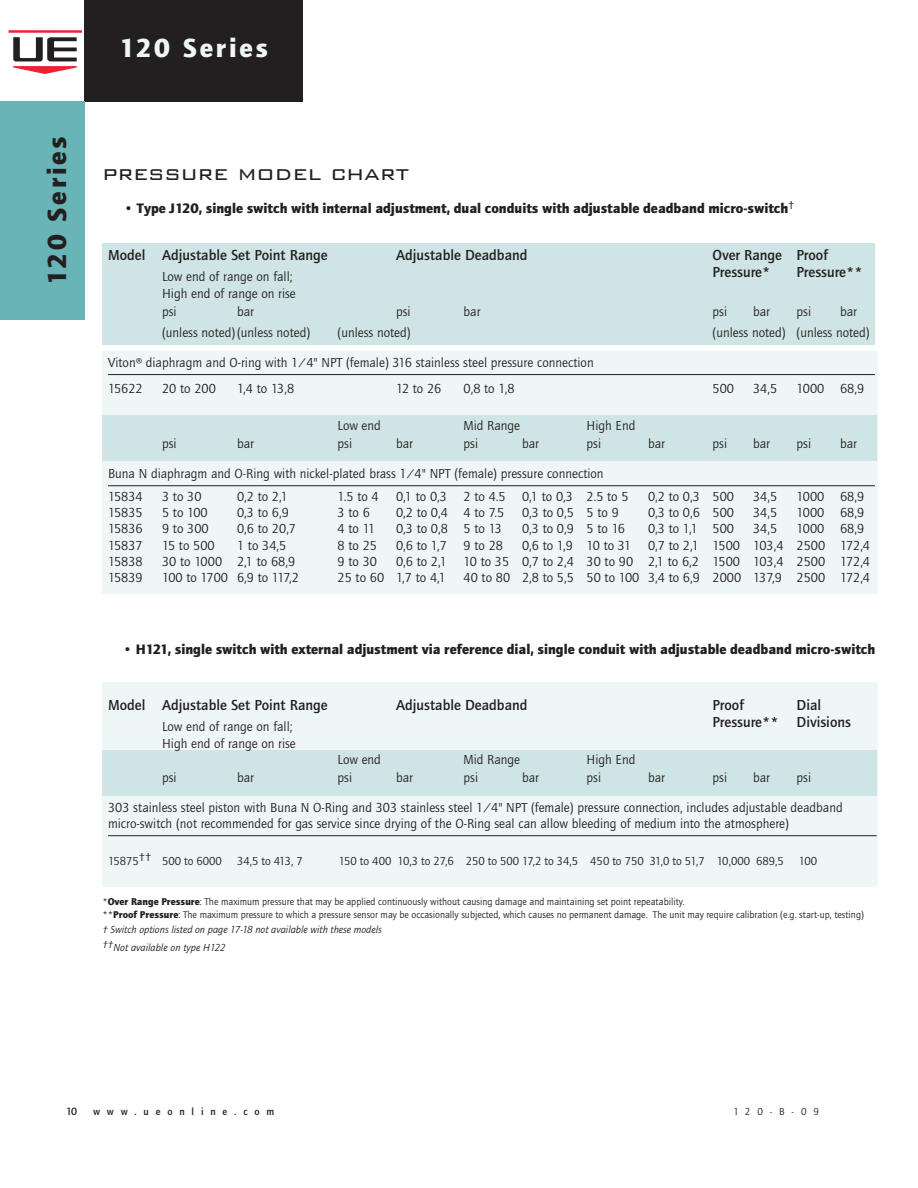
<style>
.page{position:relative;width:918px;height:1188px;background:#fff}
.page>*{position:absolute;margin:0;border:0;box-sizing:border-box;transform-origin:0 0}
.t1{font:900 27px "Quay Sans ITC";letter-spacing:.1em;color:#eef6f6}
.t2{font:900 27px "Quay Sans ITC";letter-spacing:.1em;color:#231f20}
.t3{font:300 25.5px "Bank Gothic BT";color:#231f20}
.t4{font:15px "Quay Sans Md ITC";color:#231f20}
.t5{font:900 14.25px "Quay Sans ITC";color:#231f20}
.t6{font:13.5px/18px "Quay Sans ITC";color:#231f20}
.t7{font:12px "Quay Sans ITC";color:#231f20}
.t8{font:10.8px "Quay Sans Md ITC";color:#231f20}
.t9{font:italic 10.5px/18.5px "Quay Sans ITC";color:#231f20}
.t10{font:10.5px "Quay Sans Md ITC";letter-spacing:.65em;color:#231f20}
.t11{font:10.5px "Quay Sans ITC";color:#231f20}
.t12{font:10.2px/12.3px "Quay Sans ITC";color:#231f20}
.s1{font-weight:900}
</style>
<div class="page">
<div style="left:85px;top:0;width:218px;height:101px;background:#231f20"></div>
<div style="left:0;top:101px;width:85px;height:219px;background:#68b4b6"></div>
<div style="left:102px;top:682px;width:776px;height:204px;background:#eef6f6"></div>
<div style="left:102px;top:750px;width:775px;height:45px;background:#cfe4e5"></div>
<div style="left:102px;top:352px;width:776px;height:242px;background:#eef6f6"></div>
<div style="left:102px;top:415px;width:775px;height:45px;background:#cfe4e5"></div>
<div style="left:102px;top:243px;width:773px;height:102px;background:#cfe4e5"></div>
<hr style="left:108px;top:374px;width:767px;height:1px;background:#231f20">
<hr style="left:108px;top:485px;width:767px;height:1px;background:#231f20">
<hr style="left:108px;top:835px;width:769px;height:1px;background:#231f20">
<hr style="left:9px;top:30px;width:73px;height:3px;background:#ee2132">
<svg style="left:13px;top:37px;width:64px;height:37px"></svg>
<h1 class="t2" style="left:41px;top:285px;width:150px;rotate:-90deg">120 Series</h1>
<h1 class="t1" style="left:120px;top:32px;width:150px">120 Series</h1>
<h2 class="t3" style="left:102px;top:160px;width:308px">pressure model chart</h2>
<p class="t5" style="left:124px;top:200px;width:672px">• Type J120, single switch with internal adjustment, dual conduits with adjustable deadband micro-switch<sup>†</sup></p>
<p class="t4" style="left:108px;top:247px;width:221px">Model Adjustable Set Point Range</p>
<p class="t4" style="left:396px;top:247px;width:133px">Adjustable Deadband</p>
<p class="t4" style="left:713px;top:247px;width:117px">Over Range Proof</p>
<p class="t6" style="left:162px;top:268px;width:132px">Low end of range on fall;</p>
<p class="t4" style="left:713px;top:263px;width:59px">Pressure*</p>
<p class="t4" style="left:797px;top:263px;width:68px">Pressure**</p>
<p class="t6" style="left:162px;top:284px;width:135px">High end of range on rise psi</p>
<p class="t6" style="left:237px;top:302px;width:18px">bar</p>
<p class="t6" style="left:396px;top:302px;width:16px">psi</p>
<p class="t6" style="left:464px;top:302px;width:18px">bar</p>
<p class="t6" style="left:713px;top:302px;width:16px">psi</p>
<p class="t6" style="left:753px;top:302px;width:18px">bar</p>
<p class="t6" style="left:797px;top:302px;width:16px">psi</p>
<p class="t6" style="left:840px;top:302px;width:18px">bar</p>
<p class="t6" style="left:162px;top:324px;width:150px">(unless noted) (unless noted)</p>
<p class="t6" style="left:338px;top:324px;width:75px">(unless noted)</p>
<p class="t6" style="left:713px;top:324px;width:159px">(unless noted) (unless noted)</p>
<p class="t6" style="left:108px;top:350px;width:487px;line-height:26.2px">Viton® diaphragm and O-ring with 1/4" NPT (female) 316 stainless steel pressure connection<br>15622</p>
<p class="t6" style="left:162px;top:380px;width:55px">20 to 200</p>
<p class="t6" style="left:237px;top:380px;width:59px">1,4 to 13,8</p>
<p class="t6" style="left:396px;top:380px;width:47px">12 to 26</p>
<p class="t6" style="left:464px;top:380px;width:52px">0,8 to 1,8</p>
<p class="t6" style="left:713px;top:380px;width:23px">500</p>
<p class="t6" style="left:753px;top:380px;width:26px">34,5</p>
<p class="t6" style="left:797px;top:380px;width:69px">1000 68,9</p>
<p class="t6" style="left:338px;top:417px;width:45px">Low end</p>
<p class="t6" style="left:464px;top:417px;width:58px">Mid Range</p>
<p class="t6" style="left:587px;top:417px;width:50px">High End</p>
<p class="t6" style="left:162px;top:435px;width:16px">psi</p>
<p class="t6" style="left:237px;top:435px;width:18px">bar</p>
<p class="t6" style="left:338px;top:435px;width:16px">psi</p>
<p class="t6" style="left:396px;top:435px;width:18px">bar</p>
<p class="t6" style="left:464px;top:435px;width:16px">psi</p>
<p class="t6" style="left:522px;top:435px;width:18px">bar</p>
<p class="t6" style="left:587px;top:435px;width:16px">psi</p>
<p class="t6" style="left:648px;top:435px;width:18px">bar</p>
<p class="t6" style="left:713px;top:435px;width:16px">psi</p>
<p class="t6" style="left:753px;top:435px;width:18px">bar</p>
<p class="t6" style="left:797px;top:435px;width:16px">psi</p>
<p class="t6" style="left:840px;top:435px;width:18px">bar</p>
<p class="t6" style="left:108px;top:462px;width:497px;line-height:23px">Buna N diaphragm and O-Ring with nickel-plated brass 1/4" NPT (female) pressure connection<br>15834</p>
<p class="t6" style="left:162px;top:488px;width:41px">3 to 30</p>
<p class="t6" style="left:237px;top:488px;width:52px">0,2 to 2,1</p>
<p class="t6" style="left:338px;top:488px;width:43px">1.5 to 4</p>
<p class="t6" style="left:396px;top:488px;width:234px">0,1 to 0,3 2 to 4.5 0,1 to 0,3 2.5 to 5</p>
<p class="t6" style="left:648px;top:488px;width:88px">0,2 to 0,3 500</p>
<p class="t6" style="left:753px;top:488px;width:26px">34,5</p>
<p class="t6" style="left:797px;top:488px;width:69px">1000 68,9</p>
<p class="t6" style="left:108px;top:504px;width:36px">15835</p>
<p class="t6" style="left:162px;top:504px;width:47px">5 to 100</p>
<p class="t6" style="left:237px;top:504px;width:53px">0,3 to 6,9</p>
<p class="t6" style="left:338px;top:504px;width:34px">3to6</p>
<p class="t6" style="left:396px;top:504px;width:110px">0,2 to 0,4 4 to 7.5</p>
<p class="t6" style="left:522px;top:504px;width:98px">0,3 to 0,5 5 to 9</p>
<p class="t6" style="left:648px;top:504px;width:88px">0,3 to 0,6 500</p>
<p class="t6" style="left:753px;top:504px;width:26px">34,5</p>
<p class="t6" style="left:797px;top:504px;width:69px">1000 68,9</p>
<p class="t6" style="left:108px;top:520px;width:36px">15836</p>
<p class="t6" style="left:162px;top:520px;width:48px">9 to 300</p>
<p class="t6" style="left:237px;top:520px;width:61px">0,6 to 20,7</p>
<p class="t6" style="left:338px;top:520px;width:39px">4 to 11</p>
<p class="t6" style="left:396px;top:520px;width:107px">0,3 to 0,8 5 to 13</p>
<p class="t6" style="left:522px;top:520px;width:104px">0,3 to 0,9 5 to 16</p>
<p class="t6" style="left:648px;top:520px;width:88px">0,3 to 1,1 500</p>
<p class="t6" style="left:753px;top:520px;width:26px">34,5</p>
<p class="t6" style="left:797px;top:520px;width:69px">1000 68,9</p>
<p class="t6" style="left:108px;top:536px;width:36px">15837</p>
<p class="t6" style="left:162px;top:536px;width:54px">15 to 500</p>
<p class="t6" style="left:237px;top:536px;width:51px">1 to 34,5</p>
<p class="t6" style="left:338px;top:536px;width:41px">8 to 25</p>
<p class="t6" style="left:396px;top:536px;width:108px">0,6 to 1,7 9 to 28</p>
<p class="t6" style="left:522px;top:536px;width:350px">0,6 to 1,9 10 to 31 0,7 to 2,1 1500 103,4 2500 172,4</p>
<p class="t6" style="left:108px;top:553px;width:36px">15838</p>
<p class="t6" style="left:162px;top:553px;width:135px">30 to 1000 2,1 to 68,9</p>
<p class="t6" style="left:338px;top:553px;width:41px">9 to 30</p>
<p class="t6" style="left:396px;top:553px;width:476px">0,6 to 2,1 10 to 35 0,7 to 2,4 30 to 90 2,1 to 6,2 1500 103,4 2500 172,4</p>
<p class="t6" style="left:108px;top:569px;width:36px">15839</p>
<p class="t6" style="left:162px;top:569px;width:138px">100 to 1700 6,9 to 117,2</p>
<p class="t6" style="left:338px;top:569px;width:110px">25 to 60 1,7 to 4,1</p>
<p class="t6" style="left:464px;top:569px;width:408px">40 to 80 2,8 to 5,5 50 to 100 3,4 to 6,9 2000 137,9 2500 172,4</p>
<p class="t5" style="left:123px;top:641px;width:754px">• H121, single switch with external adjustment via reference dial, single conduit with adjustable deadband micro-switch</p>
<p class="t4" style="left:108px;top:697px;width:221px">Model Adjustable Set Point Range</p>
<p class="t4" style="left:396px;top:697px;width:133px">Adjustable Deadband</p>
<p class="t4" style="left:713px;top:697px;width:53px">Proof D</p>
<p class="t4" style="left:806px;top:697px;width:16px">ial</p>
<p class="t6" style="left:162px;top:718px;width:132px">Low end of range on fall;</p>
<p class="t4" style="left:713px;top:713px;width:140px">Pressure** Divisions</p>
<p class="t6" style="left:162px;top:734px;width:135px">High end of range on rise</p>
<p class="t6" style="left:338px;top:751px;width:45px">Low end</p>
<p class="t6" style="left:464px;top:751px;width:58px">Mid Range</p>
<p class="t6" style="left:587px;top:751px;width:50px">High End</p>
<p class="t6" style="left:162px;top:769px;width:16px">psi</p>
<p class="t6" style="left:237px;top:769px;width:18px">bar</p>
<p class="t6" style="left:338px;top:769px;width:16px">psi</p>
<p class="t6" style="left:396px;top:769px;width:18px">bar</p>
<p class="t6" style="left:464px;top:769px;width:16px">psi</p>
<p class="t6" style="left:522px;top:769px;width:18px">bar</p>
<p class="t6" style="left:587px;top:769px;width:16px">psi</p>
<p class="t6" style="left:648px;top:769px;width:18px">bar</p>
<p class="t6" style="left:713px;top:769px;width:16px">psi</p>
<p class="t6" style="left:753px;top:769px;width:18px">bar</p>
<p class="t6" style="left:108px;top:763px;width:736px;line-height:29.7px;text-indent:689px">psi<br>303 stainless steel piston with Buna N O-Ring and 303 stainless steel 1/4" NPT (female) pressure connection, includes adjustable deadband</p>
<p class="t6" style="left:108px;top:815px;width:682px">micro-switch (not recommended for gas service since drying of the O-Ring seal can allow bleeding of medium into the atmosphere)</p>
<p class="t7" style="left:108px;top:855px;width:115px">15875†† 500 to 6000</p>
<p class="t7" style="left:237px;top:855px;width:67px">34,5 to 413, 7</p>
<p class="t7" style="left:339px;top:855px;width:447px">150 to 400 10,3 to 27,6 250 to 500 17,2 to 34,5 450 to 750 31,0 to 51,7 10,000 689,5</p>
<p class="t7" style="left:799px;top:855px;width:20px">100</p>
<p class="t12" style="left:102px;top:896px;width:763px">*<span class="s1">Over Range Pressure</span>: The maximum pressure that may be applied continuously without causing damage and maintaining set point repeatability.<br>**<span class="s1">Proof Pressure</span>: The maximum pressure to which a pressure sensor may be occasionally subjected, which causes no permanent damage. The unit may require calibration (e.g. start-up, testing)</p>
<p class="t9" style="left:102px;top:920px;width:281px">† Switch options listed on page 17-18 not available with these models ††Not available on type H122</p>
<p class="t8" style="left:66px;top:1106px;width:13px">10</p>
<p class="t10" style="left:93px;top:1106px;width:183px">www.ueonline.com</p>
<p class="t11" style="left:734px;top:1106px;width:87px">120-B-09</p>
</div>
